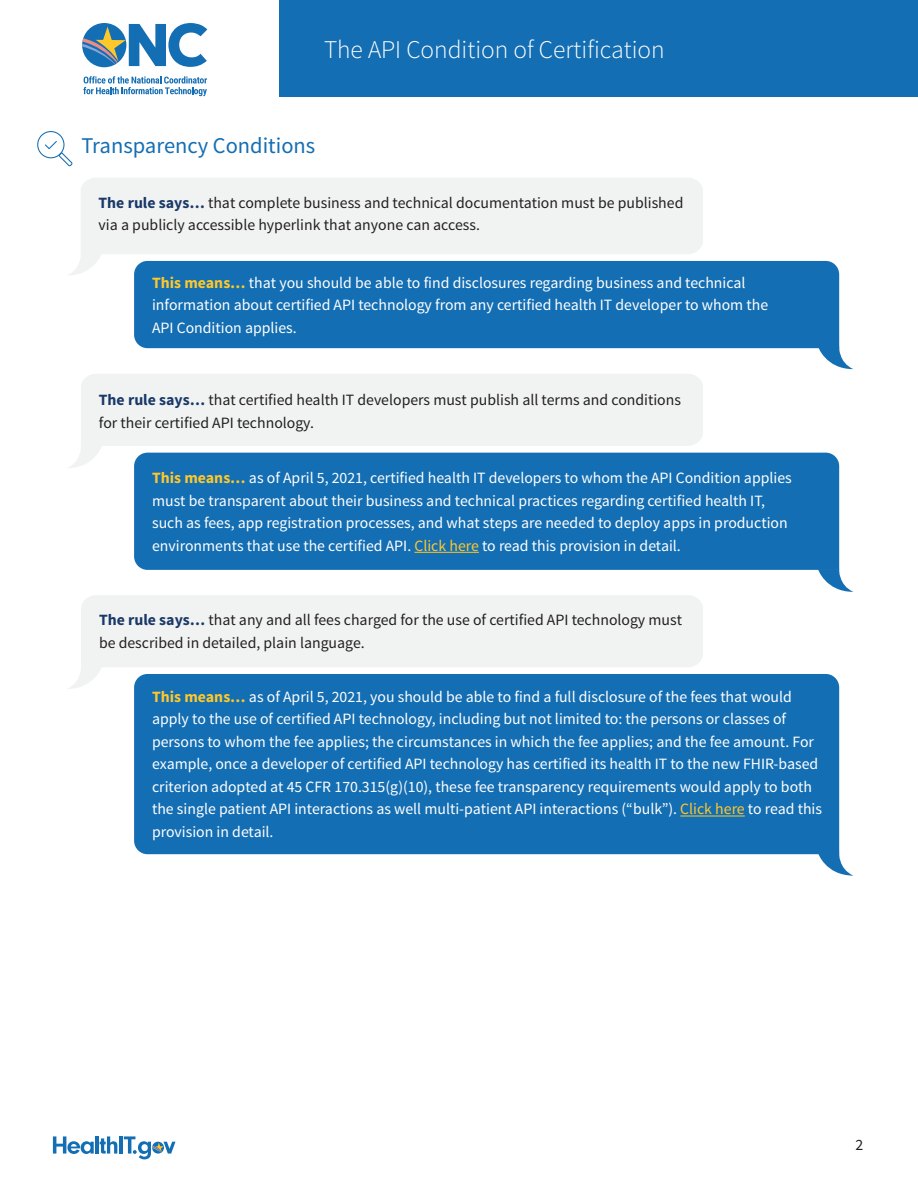
<style>
.page{position:relative;width:918px;height:1188px;background:#fff}
.page>*{position:absolute;margin:0;border:0;box-sizing:border-box;transform-origin:0 0}
.t1{font:300 25.5px "Source Sans Pro";color:#fff}
.H1{font:22.5px "Source Sans Pro";color:#146eb3}
.Body_Text{font:15.75px/22.5px "Source Sans Pro";color:#fff}
.Body_Text-2{font:15.75px/22.5px "Source Sans Pro";color:#231f20}
.s1{font-weight:700;color:#1a3868}
.s2{font-weight:700;color:#fec82b}
.s3{color:#fec82b}
</style>
<div class="page">
<div style="left:279px;top:0;width:639px;height:97px;background:#146eb3"></div>
<svg style="left:53px;top:1136px;width:41px;height:18px"></svg>
<hr style="left:95px;top:1136px;width:4px;height:18px;background:#146eb3">
<svg style="left:100px;top:1136px;width:17px;height:18px"></svg>
<hr style="left:119px;top:1136px;width:4px;height:18px;background:#146eb3">
<svg style="left:124px;top:1136px;width:52px;height:23px"></svg>
<svg style="left:83px;top:76px;width:124px;height:20px"></svg>
<svg style="left:82px;top:23px;width:125px;height:44px"></svg>
<div style="left:134px;top:674px;width:705px;height:180px;background:#146eb3"></div>
<div style="left:81px;top:595px;width:622px;height:72px;background:#f1f3f3"></div>
<div style="left:134px;top:453px;width:705px;height:117px;background:#146eb3"></div>
<div style="left:81px;top:374px;width:622px;height:72px;background:#f1f3f3"></div>
<div style="left:134px;top:261px;width:705px;height:87px;background:#146eb3"></div>
<hr style="left:414px;top:552px;width:65px;height:1px;background:#fec82b">
<hr style="left:680px;top:816px;width:65px;height:1px;background:#fec82b">
<div style="left:81px;top:178px;width:622px;height:76px;background:#f1f3f3"></div>
<svg style="left:37px;top:131px;width:35px;height:35px"></svg>
<svg style="left:818px;top:346px;width:35px;height:23px"></svg>
<svg style="left:818px;top:569px;width:35px;height:23px"></svg>
<svg style="left:818px;top:853px;width:35px;height:23px"></svg>
<svg style="left:69px;top:253px;width:33px;height:22px"></svg>
<svg style="left:69px;top:446px;width:33px;height:22px"></svg>
<svg style="left:68px;top:666px;width:34px;height:23px"></svg>
<h1 class="t1" style="left:324px;top:34px;width:342px">The API Condition of Certification</h1>
<h2 class="H1" style="left:81px;top:131px;width:235px">Transparency Conditions</h2>
<p class="Body_Text-2" style="left:99px;top:191px;width:586px"><span class="s1">The rule says…</span> that complete business and technical documentation must be published via a publicly accessible hyperlink that anyone can access.</p>
<p class="Body_Text" style="left:152px;top:272px;width:618px"><span class="s2">This means…</span> that you should be able to find disclosures regarding business and technical information about certified API technology from any certified health IT developer to whom the<br>API Condition applies.</p>
<p class="Body_Text-2" style="left:99px;top:389px;width:584px"><span class="s1">The rule says…</span> that certified health IT developers must publish all terms and conditions for their certified API technology.</p>
<p class="Body_Text" style="left:152px;top:467px;width:641px"><span class="s2">This means…</span> as of April 5, 2021, certified health IT developers to whom the API Condition applies must be transparent about their business and technical practices regarding certified health IT, such as fees, app registration processes, and what steps are needed to deploy apps in production environments that use the certified API. <span class="s3">Click here</span> to read this provision in detail.</p>
<p class="Body_Text-2" style="left:99px;top:609px;width:585px"><span class="s1">The rule says…</span> that any and all fees charged for the use of certified API technology must be described in detailed, plain language.</p>
<p class="Body_Text" style="left:152px;top:686px;width:672px"><span class="s2">This means…</span> as of April 5, 2021, you should be able to find a full disclosure of the fees that would apply to the use of certified API technology, including but not limited to: the persons or classes of persons to whom the fee applies; the circumstances in which the fee applies; and the fee amount. For example, once a developer of certified API technology has certified its health IT to the new FHIR-based criterion adopted at 45 CFR 170.315(g)(10), these fee transparency requirements would apply to both the single patient API interactions as well multi-patient API interactions (“bulk”). <span class="s3">Click here</span> to read this provision in detail.</p>
<p class="Body_Text-2" style="left:856px;top:1134px;width:9px">2</p>
</div>
